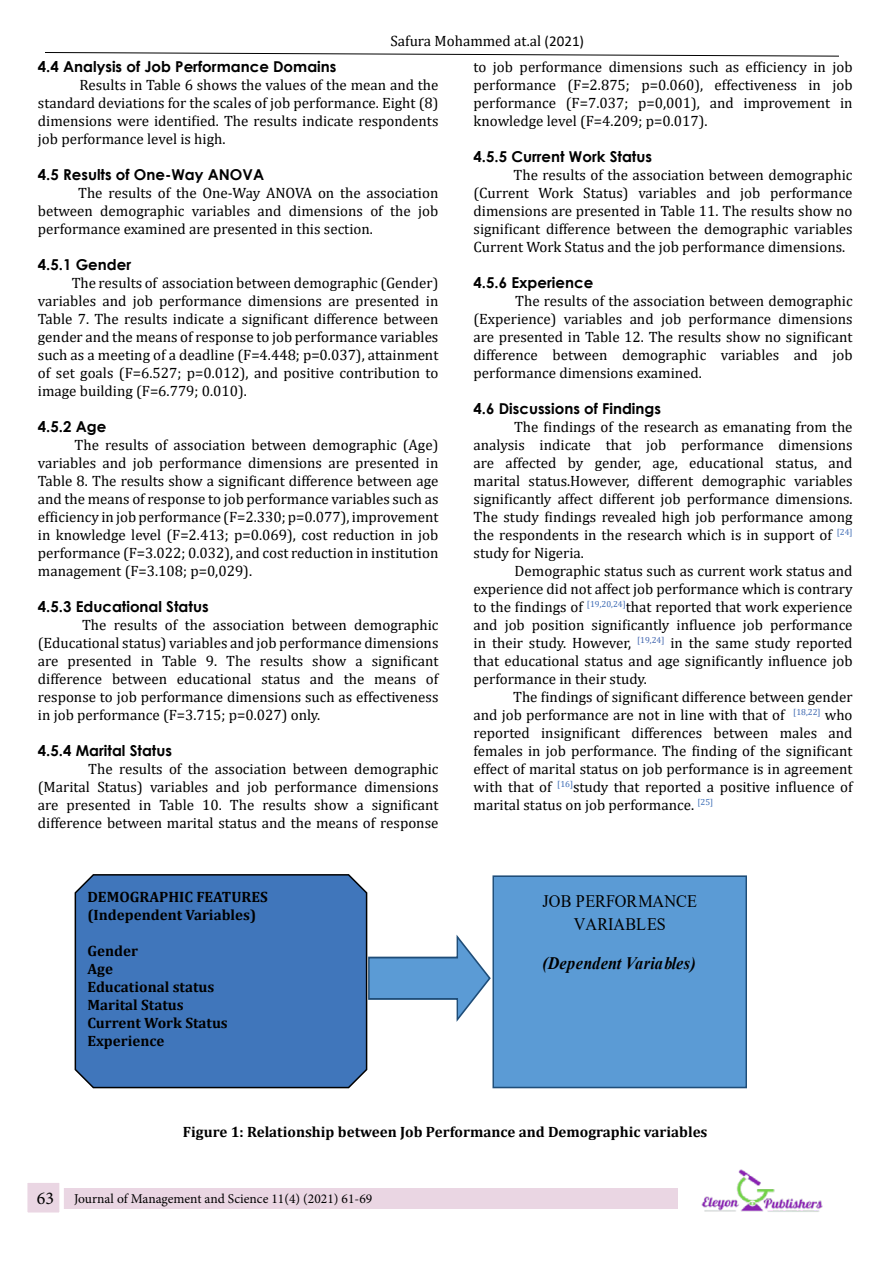
<style>
.page{position:relative;width:893px;height:1263px;background:#fff}
.page>*{position:absolute;margin:0;border:0;box-sizing:border-box;transform-origin:0 0}
.t1{font:17.55px/23.4px "Times New Roman";letter-spacing:.01em;color:#000;text-align:center;scale:.92 1}
.t2{font:italic 700 17.55px "Times New Roman";letter-spacing:.015em;color:#000;scale:.92 1}
.t3{font:15px/18px "Cambria";color:#000;text-align:justify}
.t4{font:700 15px "Century Gothic";color:#000}
.t5{font:700 15px "Cambria";color:#000}
.t6{font:13.5px "Minion Pro";color:#000}
.s1{font-family:"Calibri"}
.s2{font-size:18px}
</style>
<div class="page">
<img style="left:701px;top:1170px;width:122px;height:42px">
<div style="left:58px;top:1188px;width:620px;height:20px;background:#ead6e3"></div>
<div style="left:23px;top:1178px;width:41px;height:39px;background:#ead6e3;border:4px solid #fff"></div>
<svg style="left:45px;top:52px;width:794px;height:5px"></svg>
<div style="left:74px;top:874px;width:294px;height:215px;background:#4076bb"></div>
<svg style="left:367px;top:934px;width:124px;height:90px"></svg>
<div style="left:493px;top:876px;width:253px;height:211px;background:#5b9bd5"></div>
<div style="left:492px;top:875px;width:255px;height:213px;border:1px solid #1f4d78"></div>
<p class="t3" style="left:390px;top:32px;width:195px">Safura Mohammed at.al <span class="s1">(2021)</span></p>
<p class="t4" style="left:38px;top:55px;width:300px">4.4 Analysis of Job Performance Domains</p>
<p class="t3" style="left:38px;top:76px;width:402px;text-indent:42px">Results in Table 6 shows the values of the mean and the standard deviations for the scales of job performance. Eight (8) dimensions were identified. The results indicate respondents job performance level is high.</p>
<p class="t4" style="left:38px;top:163px;width:228px">4.5 Results of One-Way ANOVA</p>
<p class="t3" style="left:38px;top:184px;width:402px;text-indent:40px">The results of the One-Way ANOVA on the association between demographic variables and dimensions of the job performance examined are presented in this section.</p>
<p class="t4" style="left:38px;top:253px;width:95px">4.5.1 Gender</p>
<p class="t3" style="left:38px;top:274px;width:402px;text-indent:34px">The results of association between demographic (Gender) variables and job performance dimensions are presented in Table 7. The results indicate a significant difference between gender and the means of response to job performance variables such as a meeting of a deadline (F=4.448; p=0.037), attainment of set goals (F=6.527; p=0.012), and positive contribution to image building (F=6.779; 0.010).</p>
<p class="t4" style="left:38px;top:415px;width:70px">4.5.2 Age</p>
<p class="t3" style="left:38px;top:436px;width:402px;text-indent:37px">The results of association between demographic (Age) variables and job performance dimensions are presented in Table 8. The results show a significant difference between age and the means of response to job performance variables such as efficiency in job performance (F=2.330; p=0.077), improvement in knowledge level (F=2.413; p=0.069), cost reduction in job performance (F=3.022; 0.032), and cost reduction in institution management (F=3.108; p=0,029).</p>
<p class="t4" style="left:38px;top:595px;width:172px">4.5.3 Educational Status</p>
<p class="t3" style="left:38px;top:616px;width:402px;text-indent:44px">The results of the association between demographic (Educational status) variables and job performance dimensions are presented in Table 9. The results show a significant difference between educational status and the means of response to job performance dimensions such as effectiveness in job performance (F=3.715; p=0.027) only.</p>
<p class="t4" style="left:38px;top:739px;width:136px">4.5.4 Marital Status</p>
<p class="t3" style="left:38px;top:760px;width:402px;text-indent:50px">The results of the association between demographic (Marital Status) variables and job performance dimensions are presented in Table 10. The results show a significant difference between marital status and the means of response</p>
<p class="t5" style="left:87px;top:886px;width:182px">DEMOGRAPHIC FEATURES</p>
<p class="t5" style="left:87px;top:904px;width:170px">(Independent Variables)</p>
<p class="t5" style="left:87px;top:940px;width:52px">Gender</p>
<p class="t5" style="left:87px;top:958px;width:27px">Age</p>
<p class="t5" style="left:87px;top:976px;width:128px">Educational status</p>
<p class="t5" style="left:87px;top:994px;width:98px">Marital Status</p>
<p class="t5" style="left:87px;top:1012px;width:142px">Current Work Status</p>
<p class="t5" style="left:87px;top:1030px;width:79px">Experience</p>
<p class="t3" style="left:474px;top:58px;width:381px">to job performance dimensions such as efficiency in job performance (F=2.875; p=0.060), effectiveness in job performance (F=7.037; p=0,001), and improvement in knowledge level (F=4.209; p=0.017).</p>
<p class="t4" style="left:474px;top:146px;width:180px">4.5.5 Current Work Status</p>
<p class="t3" style="left:474px;top:166px;width:381px;text-indent:40px">The results of the association between demographic (Current Work Status) variables and job performance dimensions are presented in Table 11. The results show no significant difference between the demographic variables Current Work Status and the job performance dimensions.</p>
<p class="t4" style="left:474px;top:272px;width:121px">4.5.6 Experience</p>
<p class="t3" style="left:474px;top:292px;width:381px;text-indent:42px">The results of the association between demographic (Experience) variables and job performance dimensions are presented in Table 12. The results show no significant difference between demographic variables and job performance dimensions examined.</p>
<p class="t4" style="left:474px;top:398px;width:189px">4.6 Discussions of Findings</p>
<p class="t3" style="left:474px;top:418px;width:381px;text-indent:41px">The findings of the research as emanating from the analysis indicate that job performance dimensions are affected by gender, age, educational status, and marital status.However, different demographic variables significantly affect different job performance dimensions.<br>The study findings revealed high job performance among the respondents in the research which is in support of <sup>[24] </sup>study for Nigeria.</p>
<p class="t3" style="left:474px;top:562px;width:381px;text-indent:41px">Demographic status such as current work status and experience did not affect job performance which is contrary to the findings of <sup>[19,20,24]</sup>that reported that work experience and job position significantly influence job performance in their study. However, <sup>[19,24]</sup> in the same study reported that educational status and age significantly influence job performance in their study.</p>
<p class="t3" style="left:474px;top:688px;width:381px;text-indent:40px">The findings of significant difference between gender and job performance are not in line with that of <sup>[18,22]</sup> who reported insignificant differences between males and females in job performance. The finding of the significant effect of marital status on job performance is in agreement with that of <sup>[16]</sup>study that reported a positive influence of marital status on job performance. <sup>[25]</sup></p>
<p class="t1" style="left:542px;top:889px;width:170px">JOB PERFORMANCE<br>VARIABLES</p>
<p class="t2" style="left:542px;top:951px;width:168px">(Dependent Variables)</p>
<p class="t5" style="left:183px;top:1121px;width:526px">Figure 1: Relationship between Job Performance and Demographic variables</p>
<p class="t6" style="left:37px;top:1190px;width:337px"><span class="s2">63</span> Journal of Management and Science 11(4) (2021) 61-69</p>
</div>
